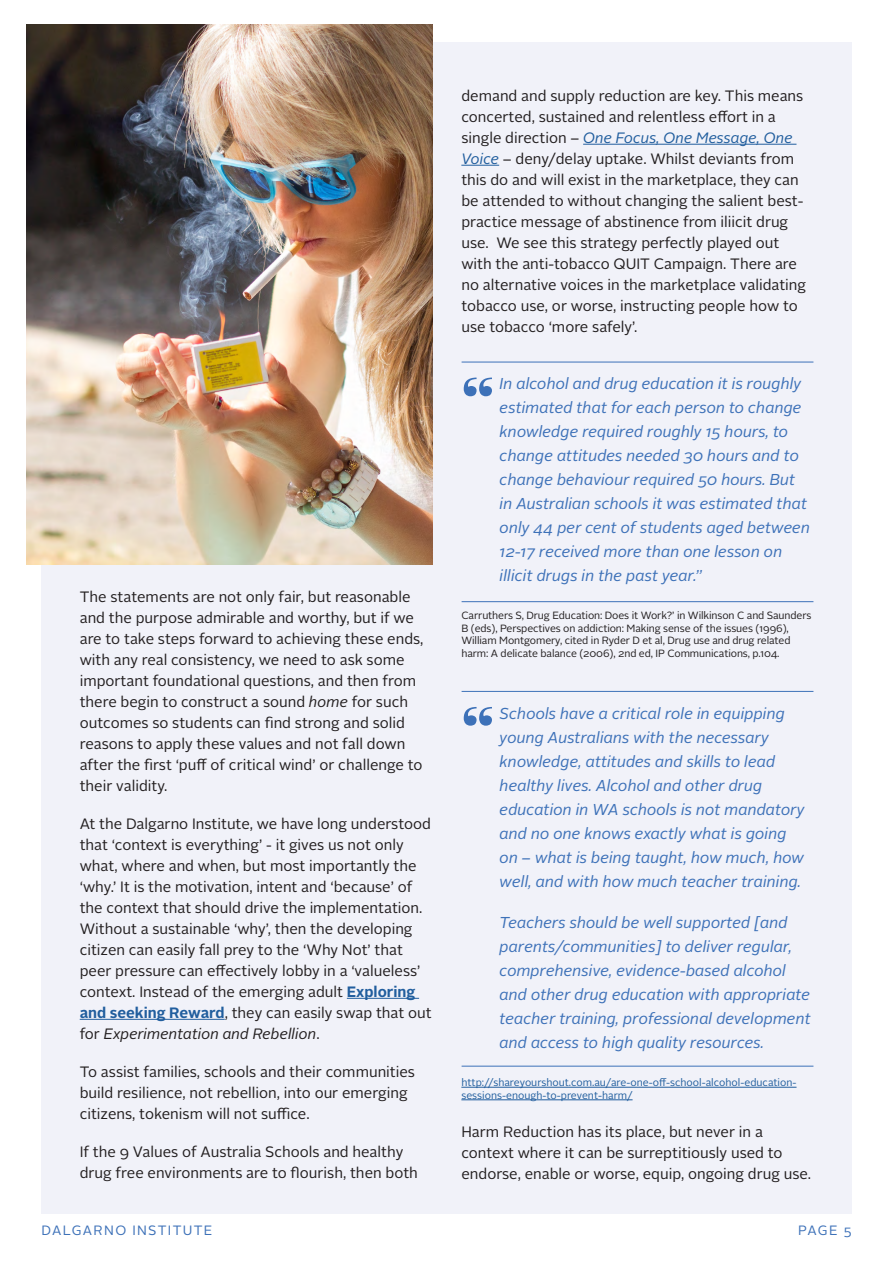
<style>
.page{position:relative;width:893px;height:1263px;background:#fff}
.page>*{position:absolute;margin:0;border:0;box-sizing:border-box;transform-origin:0 0}
.t1{font:94.5px "Modern";color:#3d71b8;scale:1.13 1}
.t2{font:italic 15.75px/24px "Alright Sans";color:#3d71b8}
.t3{font:15px/21px "Alright Sans";color:#231f20}
.t4{font:13.5px "Alright Sans";letter-spacing:.1em;color:#3d71b8}
.t5{font:10.5px/12.6px "Alright Sans";letter-spacing:-.01em;color:#231f20}
.t6{font:10.5px/12.6px "Alright Sans";color:#215e9e}
.s1{font-style:italic}
.s2{font-weight:700;color:#215e9e}
.s3{font-style:italic;color:#215e9e}
</style>
<div class="page">
<div style="left:41px;top:42px;width:810px;height:1172px;background:#f1f2f9"></div>
<hr style="left:347px;top:998px;width:72px;height:1px;background:#215e9e">
<hr style="left:80px;top:1019px;width:145px;height:1px;background:#215e9e">
<hr style="left:583px;top:144px;width:213px;height:1px;background:#215e9e">
<hr style="left:461px;top:165px;width:38px;height:1px;background:#215e9e">
<hr style="left:461px;top:1087px;width:335px;height:1px;background:#215e9e">
<hr style="left:461px;top:1099px;width:172px;height:1px;background:#215e9e">
<hr style="left:462px;top:362px;width:351px;height:1px;background:#3d71b8">
<hr style="left:462px;top:691px;width:351px;height:1px;background:#3d71b8">
<hr style="left:462px;top:601px;width:351px;height:1px;background:#3d71b8">
<hr style="left:462px;top:1066px;width:351px;height:1px;background:#3d71b8">
<img style="left:26px;top:24px;width:407px;height:541px">
<p class="t3" style="left:80px;top:586px;width:345px">The statements are not only fair, but reasonable and the purpose admirable and worthy, but if we are to take steps forward to achieving these ends, with any real consistency, we need to ask some important foundational questions, and then from there begin to construct a sound <span class="s1">home</span> for such outcomes so students can find strong and solid reasons to apply these values and not fall down after the first ‘puff of critical wind’ or challenge to their validity.</p>
<p class="t3" style="left:80px;top:813px;width:353px">At the Dalgarno Institute, we have long understood that ‘context is everything’ - it gives us not only what, where and when, but most importantly the ‘why.’ It is the motivation, intent and ‘because’ of the context that should drive the implementation.<br>Without a sustainable ‘why’, then the developing citizen can easily fall prey to the ‘Why Not’ that peer pressure can effectively lobby in a ‘valueless’ context. Instead of the emerging adult <span class="s2">Exploring and seeking Reward</span>, they can easily swap that out for <span class="s1">Experimentation and Rebellion</span>.</p>
<p class="t3" style="left:80px;top:1061px;width:337px">To assist families, schools and their communities build resilience, not rebellion, into our emerging citizens, tokenism will not suffice.</p>
<p class="t3" style="left:80px;top:1141px;width:340px">If the 9 Values of Australia Schools and healthy drug free environments are to flourish, then both</p>
<p class="t3" style="left:461px;top:85px;width:346px">demand and supply reduction are key. This means concerted, sustained and relentless effort in a single direction – <span class="s3">One Focus, One Message, One Voice</span> – deny/delay uptake. Whilst deviants from this do and will exist in the marketplace, they can be attended to without changing the salient best&shy;practice message of abstinence from iliicit drug use. We see this strategy perfectly played out with the anti-tobacco QUIT Campaign. There are no alternative voices in the marketplace validating tobacco use, or worse, instructing people how to use tobacco ‘more safely’.</p>
<p class="t2" style="left:500px;top:372px;width:312px">In alcohol and drug education it is roughly estimated that for each person to change knowledge required roughly 15 hours, to change attitudes needed 30 hours and to change behaviour required 50 hours. But in Australian schools it was estimated that only 44 per cent of students aged between 12-17 received more than one lesson on illicit drugs in the past year.”</p>
<p class="t5" style="left:461px;top:609px;width:351px">Carruthers S, Drug Education: Does it Work?’ in Wilkinson C and Saunders B (eds), Perspectives on addiction: Making sense of the issues (1996), William Montgomery, cited in Ryder D et al, Drug use and drug related harm: A delicate balance (2006), 2nd ed, IP Communications, p.104.</p>
<h1 class="t1" style="left:462px;top:375px;width:30px">“</h1>
<h1 class="t1" style="left:462px;top:705px;width:30px">“</h1>
<p class="t2" style="left:500px;top:702px;width:306px">Schools have a critical role in equipping young Australians with the necessary knowledge, attitudes and skills to lead healthy lives. Alcohol and other drug education in WA schools is not mandatory and no one knows exactly what is going on – what is being taught, how much, how well, and with how much teacher training.</p>
<p class="t2" style="left:500px;top:911px;width:313px">Teachers should be well supported [and parents/communities] to deliver regular, comprehensive, evidence-based alcohol and other drug education with appropriate teacher training, professional development and access to high quality resources.</p>
<p class="t6" style="left:461px;top:1076px;width:337px">http://shareyourshout.com.au/are-one-off-school-alcohol-education&shy;sessions-enough-to-prevent-harm/</p>
<p class="t3" style="left:461px;top:1121px;width:351px">Harm Reduction has its place, but never in a context where it can be surreptitiously used to endorse, enable or worse, equip, ongoing drug use.</p>
<p class="t4" style="left:41px;top:1221px;width:173px">DALGARNO INSTITUTE</p>
<p class="t4" style="left:798px;top:1221px;width:55px">PAGE 5</p>
</div>
